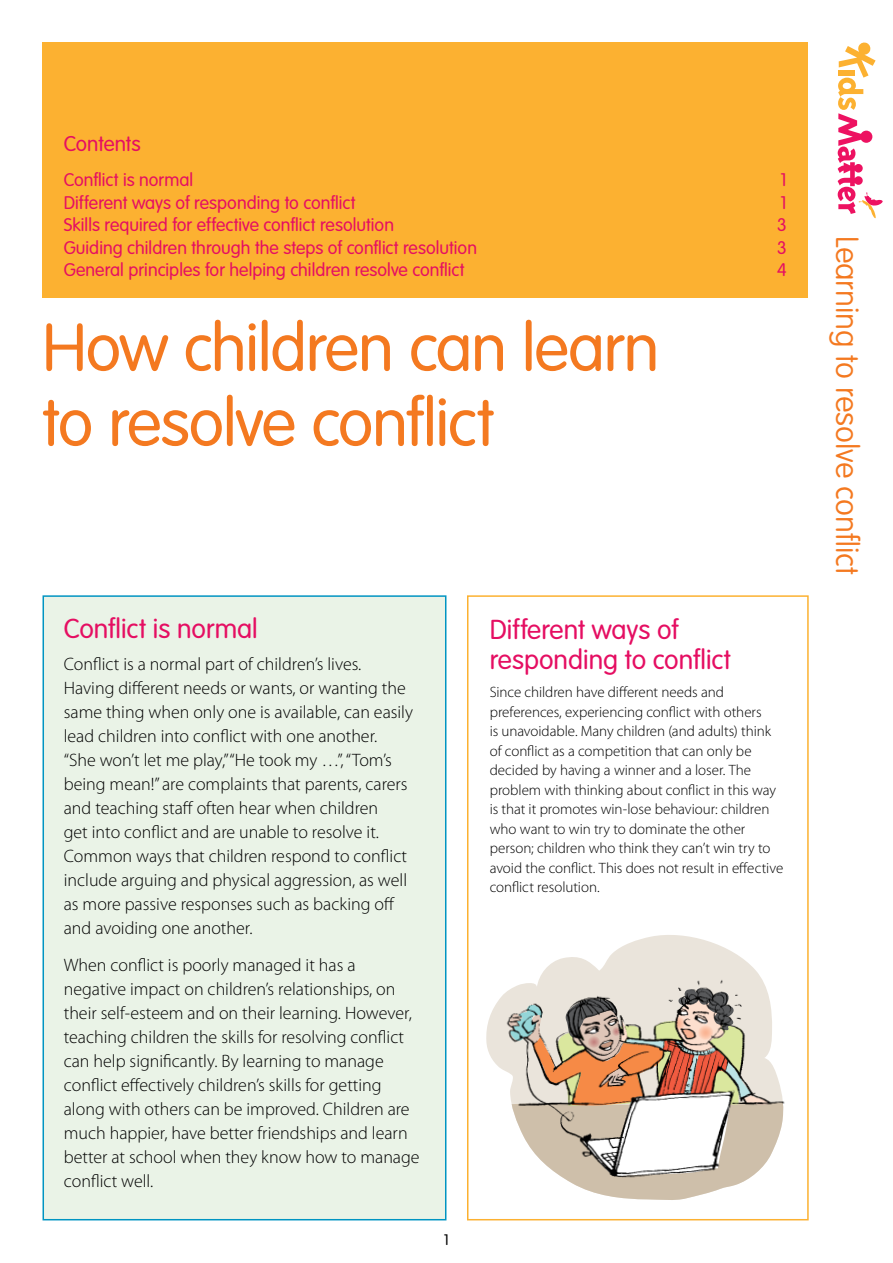
<style>
.page{position:relative;width:893px;height:1263px;background:#fff}
.page>*{position:absolute;margin:0;border:0;box-sizing:border-box;transform-origin:0 0}
.t1{font:300 66px/75px "VAG Rounded";letter-spacing:-.015em;color:#f47920}
.t2{font:100 31.5px "VAG Rounded";letter-spacing:-.005em;color:#f47920}
.t3{font:300 27px/30px "VAG Rounded";color:#e50e62}
.t4{font:300 21px "VAG Rounded";letter-spacing:-.005em;color:#e50e62}
.t5{font:300 18px/24px "Myriad Pro";color:#000}
.t6{font:300 18px "VAG Rounded";color:#e50e62}
.t7{font:300 15px/19.5px "Myriad Pro";letter-spacing:-.005em;color:#000}
.t8{font:300 15px "VAG Rounded";color:#000}
</style>
<div class="page">
<div style="left:43px;top:595px;width:403px;height:625px;background:#eaf3e7;border:2px solid #0094c2"></div>
<div style="left:43px;top:43px;width:765px;height:255px;background:#fcb131"></div>
<svg style="left:838px;top:43px;width:45px;height:175px"></svg>
<div style="left:467px;top:595px;width:342px;height:625px;border:2px solid #fcb131"></div>
<svg style="left:486px;top:1008px;width:8px;height:53px"></svg>
<img style="left:494px;top:940px;width:296px;height:281px">
<p class="t4" style="left:64px;top:132px;width:78px">Contents</p>
<p class="t6" style="left:64px;top:170px;width:131px">Conflict is normal</p>
<p class="t6" style="left:780px;top:170px;width:8px">1</p>
<p class="t6" style="left:64px;top:192px;width:293px">Different ways of responding to conflict</p>
<p class="t6" style="left:780px;top:192px;width:8px">1</p>
<p class="t6" style="left:64px;top:215px;width:332px">Skills required for effective conflict resolution</p>
<p class="t6" style="left:777px;top:215px;width:11px">3</p>
<p class="t6" style="left:64px;top:237px;width:415px">Guiding children through the steps of conflict resolution</p>
<p class="t6" style="left:777px;top:237px;width:11px">3</p>
<p class="t6" style="left:64px;top:260px;width:402px">General principles for helping children resolve conflict</p>
<p class="t6" style="left:777px;top:260px;width:11px">4</p>
<h1 class="t1" style="left:43px;top:310px;width:618px">How children can learn to resolve conflict</h1>
<h3 class="t3" style="left:64px;top:613px;width:196px">Conflict is normal</h3>
<p class="t5" style="left:64px;top:652px;width:351px">Conflict is a normal part of children’s lives.<br>Having different needs or wants, or wanting the same thing when only one is available, can easily lead children into conflict with one another. “She won’t let me play,” “He took my …”, “Tom’s being mean!” are complaints that parents, carers and teaching staff often hear when children<br>get into conflict and are unable to resolve it.<br>Common ways that children respond to conflict include arguing and physical aggression, as well as more passive responses such as backing off and avoiding one another.</p>
<p class="t5" style="left:64px;top:953px;width:357px">When conflict is poorly managed it has a negative impact on children’s relationships, on their self-esteem and on their learning. However, teaching children the skills for resolving conflict can help significantly. By learning to manage conflict effectively children’s skills for getting along with others can be improved. Children are much happier, have better friendships and learn better at school when they know how to manage conflict well.</p>
<p class="t8" style="left:444px;top:1231px;width:7px">1</p>
<h3 class="t3" style="left:490px;top:615px;width:243px">Different ways of responding to conflict</h3>
<p class="t7" style="left:490px;top:682px;width:295px">Since children have different needs and preferences, experiencing conflict with others<br>is unavoidable. Many children (and adults) think of conflict as a competition that can only be decided by having a winner and a loser. The problem with thinking about conflict in this way is that it promotes win-lose behaviour: children who want to win try to dominate the other person; children who think they can’t win try to avoid the conflict. This does not result in effective conflict resolution.</p>
<h2 class="t2" style="left:865px;top:236px;width:341px;rotate:90deg">Learning to resolve conflict</h2>
</div>
